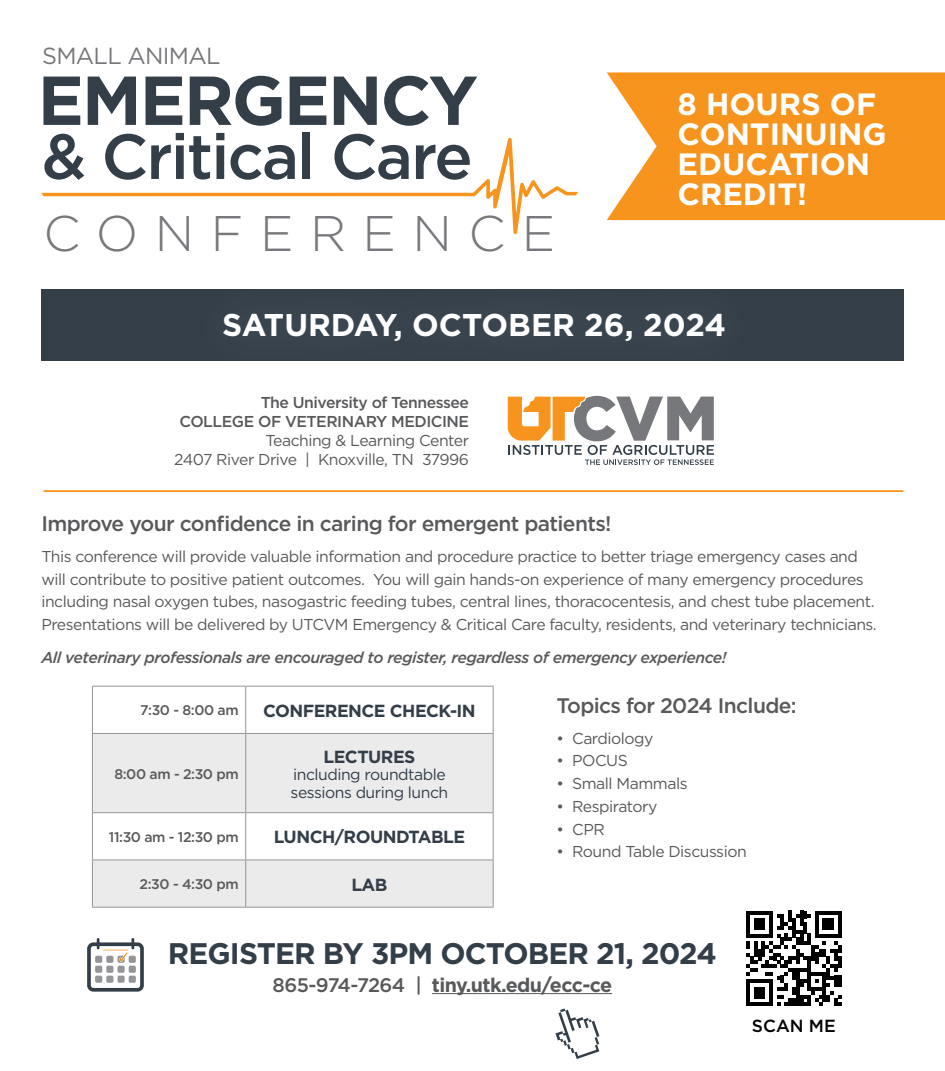
<style>
.page{position:relative;width:945px;height:1071px;background:#fff}
.page>*{position:absolute;margin:0;border:0;box-sizing:border-box;transform-origin:0 0}
.t1{font:300 50.05px "Gotham";letter-spacing:.33em;color:#77787b}
.t2{font:700 31.5px "Gotham";color:#fff}
.t3{font:700 30.8px/29.8px "Gotham";color:#fff}
.t4{font:700 29.75px "Gotham";letter-spacing:-.03em;color:#333e48}
.t5{font:23.28px "Gotham";letter-spacing:-.03em;color:#77787b}
.t6{font:500 21px "Gotham";letter-spacing:-.03em;color:#58595b}
.t7{font:700 19.6px "Gotham";letter-spacing:-.03em;color:#58595b}
.t8{font:700 17.5px "Gotham";letter-spacing:-.03em;color:#333e48}
.t9{font:500 17.5px "Gotham";color:#000}
.t10{font:15.75px/22.8px "Gotham";letter-spacing:-.03em;color:#58595b}
.t11{font:italic 500 15.75px "Gotham";letter-spacing:-.03em;color:#58595b}
.t12{font:500 15.75px "Gotham";letter-spacing:-.03em;color:#58595b}
.t13{font:15.75px/17.5px "Gotham";letter-spacing:-.03em;color:#333e48}
.t14{font:500 14px "Gotham";letter-spacing:-.03em;color:#58595b}
.s1{font-weight:500}
</style>
<div class="page">
<svg style="left:93px;top:734px;width:400px;height:173px;fill:#ebebec"></svg>
<hr style="left:92px;top:686px;width:154px;height:1px;background:#939598">
<hr style="left:92px;top:687px;width:1px;height:46px;background:#939598">
<hr style="left:246px;top:686px;width:248px;height:1px;background:#939598">
<hr style="left:245px;top:687px;width:1px;height:46px;background:#939598">
<hr style="left:493px;top:687px;width:1px;height:46px;background:#939598">
<hr style="left:92px;top:733px;width:154px;height:1px;background:#939598">
<hr style="left:92px;top:734px;width:1px;height:78px;background:#939598">
<hr style="left:246px;top:733px;width:248px;height:1px;background:#939598">
<hr style="left:245px;top:734px;width:1px;height:78px;background:#939598">
<hr style="left:493px;top:734px;width:1px;height:78px;background:#939598">
<hr style="left:92px;top:812px;width:154px;height:1px;background:#939598">
<hr style="left:92px;top:813px;width:1px;height:47px;background:#939598">
<hr style="left:246px;top:812px;width:248px;height:1px;background:#939598">
<hr style="left:245px;top:813px;width:1px;height:47px;background:#939598">
<hr style="left:493px;top:813px;width:1px;height:47px;background:#939598">
<hr style="left:92px;top:860px;width:154px;height:1px;background:#939598">
<hr style="left:92px;top:860px;width:1px;height:47px;background:#939598">
<hr style="left:246px;top:860px;width:248px;height:1px;background:#939598">
<hr style="left:245px;top:860px;width:1px;height:47px;background:#939598">
<hr style="left:493px;top:860px;width:1px;height:47px;background:#939598">
<hr style="left:92px;top:907px;width:154px;height:1px;background:#939598">
<hr style="left:246px;top:907px;width:248px;height:1px;background:#939598">
<svg style="left:508px;top:396px;width:206px;height:69px"></svg>
<hr style="left:432px;top:993px;width:180px;height:1px;background:#58595b">
<svg style="left:607px;top:72px;width:338px;height:148px;background:#f79c2f"></svg>
<svg style="left:555px;top:1008px;width:44px;height:51px"></svg>
<svg style="left:87px;top:938px;width:57px;height:54px"></svg>
<svg style="left:43px;top:77px;width:37px;height:48px"></svg>
<svg style="left:88px;top:77px;width:48px;height:48px"></svg>
<svg style="left:146px;top:77px;width:36px;height:48px"></svg>
<svg style="left:190px;top:76px;width:91px;height:50px"></svg>
<svg style="left:290px;top:77px;width:36px;height:48px"></svg>
<svg style="left:334px;top:77px;width:43px;height:48px"></svg>
<svg style="left:384px;top:76px;width:93px;height:50px"></svg>
<svg style="left:52px;top:134px;width:21px;height:4px"></svg>
<svg style="left:114px;top:133px;width:88px;height:5px"></svg>
<svg style="left:216px;top:133px;width:8px;height:5px"></svg>
<div style="left:303px;top:133px;width:7px;height:46px;background:#333e48"></div>
<svg style="left:344px;top:134px;width:28px;height:4px"></svg>
<svg style="left:41px;top:138px;width:537px;height:96px"></svg>
<div style="left:41px;top:290px;width:862px;height:71px;background:#333e48"></div>
<div style="left:181px;top:268px;width:586px;height:115px;background:#fff;opacity:.22"></div>
<svg style="left:746px;top:911px;width:96px;height:95px"></svg>
<hr style="left:43px;top:490px;width:860px;height:2px;background:#f7941e">
<p class="t5" style="left:42px;top:40px;width:180px">SMALL ANIMAL</p>
<p class="t1" style="left:43px;top:201px;width:513px">CONFERENCE</p>
<p class="t3" style="left:677px;top:89px;width:211px">8 HOURS OF<br>CONTINUING<br>EDUCATION<br>CREDIT!</p>
<p class="t2" style="left:222px;top:304px;width:505px">SATURDAY, OCTOBER 26, 2024</p>
<p class="t12" style="left:261px;top:393px;width:210px">The University of Tennessee</p>
<p class="t12" style="left:180px;top:411px;width:291px">COLLEGE OF VETERINARY MEDICINE</p>
<p class="t10" style="left:265px;top:429px;width:205px">Teaching &amp; Learning Center</p>
<p class="t10" style="left:174px;top:448px;width:296px">2407 River Drive | Knoxville, TN 37996</p>
<p class="t6" style="left:41px;top:510px;width:572px">Improve your confidence in caring for emergent patients!</p>
<p class="t10" style="left:41px;top:545px;width:837px">This conference will provide valuable information and procedure practice to better triage emergency cases and will contribute to positive patient outcomes. You will gain hands-on experience of many emergency procedures including nasal oxygen tubes, nasogastric feeding tubes, central lines, thoracocentesis, and chest tube placement.<br>Presentations will be delivered by UTCVM Emergency &amp; Critical Care faculty, residents, and veterinary technicians.</p>
<p class="t11" style="left:41px;top:647px;width:687px">All veterinary professionals are encouraged to register, regardless of emergency experience!</p>
<p class="t14" style="left:140px;top:701px;width:100px">7:30 - 8:00 am</p>
<p class="t8" style="left:263px;top:699px;width:214px">CONFERENCE CHECK-IN</p>
<p class="t14" style="left:114px;top:765px;width:126px">8:00 am - 2:30 pm</p>
<p class="t8" style="left:323px;top:745px;width:93px">LECTURES</p>
<p class="t13" style="left:291px;top:765px;width:159px">including roundtable sessions during lunch</p>
<p class="t14" style="left:109px;top:828px;width:131px">11:30 am - 12:30 pm</p>
<p class="t8" style="left:274px;top:826px;width:193px">LUNCH/ROUNDTABLE</p>
<p class="t14" style="left:140px;top:875px;width:101px">2:30 - 4:30 pm</p>
<p class="t8" style="left:351px;top:873px;width:38px">LAB</p>
<p class="t6" style="left:557px;top:692px;width:242px">Topics for 2024 Include:</p>
<p class="t10" style="left:557px;top:726px;width:98px">• Cardiology</p>
<p class="t10" style="left:557px;top:749px;width:73px">• POCUS</p>
<p class="t10" style="left:557px;top:772px;width:132px">• Small Mammals</p>
<p class="t10" style="left:557px;top:795px;width:102px">• Respiratory</p>
<p class="t10" style="left:557px;top:817px;width:50px">• CPR</p>
<p class="t10" style="left:557px;top:840px;width:192px">• Round Table Discussion</p>
<p class="t4" style="left:168px;top:933px;width:551px">REGISTER BY 3PM OCTOBER 21, 2024</p>
<p class="t7" style="left:273px;top:972px;width:341px"><span class="s1">865-974-7264 |</span> tiny.utk.edu/ecc-ce</p>
<p class="t9" style="left:752px;top:1014px;width:85px">SCAN ME</p>
</div>
